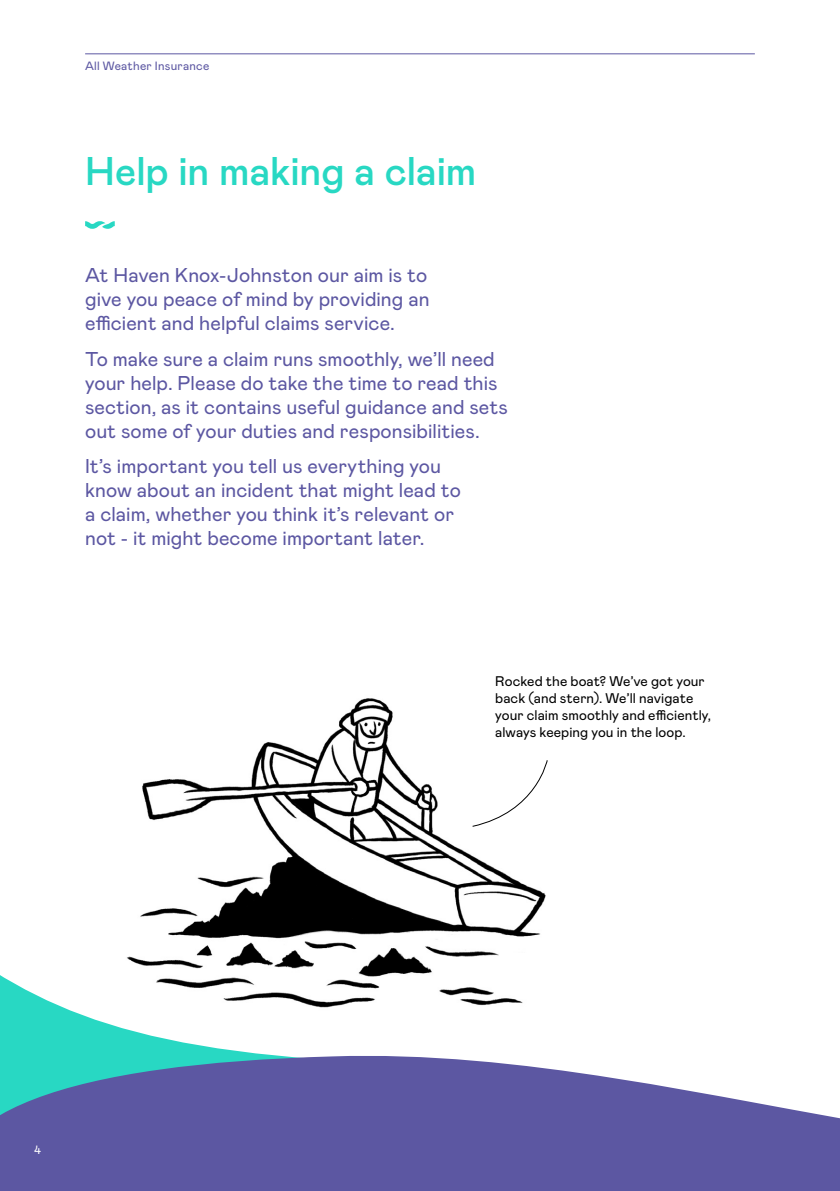
<style>
.page{position:relative;width:840px;height:1191px;background:#fff}
.page>*{position:absolute;margin:0;border:0;box-sizing:border-box;transform-origin:0 0}
.t1{font:500 40px "Mabry Pro";letter-spacing:-.005em;color:#28d8c3}
.t2{font:20px/24px "Mabry Pro";letter-spacing:.005em;color:#5c57a2}
.t3{font:14px/16.8px "Mabry Pro";letter-spacing:.005em;color:#000}
.t4{font:12px "Mabry Pro";letter-spacing:.02em;color:#5c57a2}
.t5{font:12px "Mabry Pro";color:#fff}
</style>
<div class="page">
<hr style="left:85px;top:53px;width:669px;height:1px;background:#5c57a2">
<svg style="left:142px;top:698px;width:289px;height:88px"></svg>
<svg style="left:0;top:786px;width:839px;height:405px"></svg>
<svg style="left:85px;top:221px;width:30px;height:8px"></svg>
<svg style="left:471px;top:760px;width:77px;height:67px"></svg>
<p class="t4" style="left:85px;top:57px;width:126px">All Weather Insurance</p>
<h1 class="t1" style="left:85px;top:142px;width:392px">Help in making a claim</h1>
<p class="t2" style="left:85px;top:262px;width:346px;text-align:justify">At Haven Knox-Johnston our aim is to give you peace of mind by providing an efficient and helpful claims service.</p>
<p class="t2" style="left:85px;top:346px;width:424px">To make sure a claim runs smoothly, we’ll need your help. Please do take the time to read this section, as it contains useful guidance and sets out some of your duties and responsibilities.</p>
<p class="t2" style="left:85px;top:453px;width:377px">It’s important you tell us everything you know about an incident that might lead to a claim, whether you think it’s relevant or not - it might become important later.</p>
<p class="t3" style="left:495px;top:672px;width:217px">Rocked the boat? We’ve got your back (and stern). We’ll navigate your claim smoothly and efficiently, always keeping you in the loop.</p>
<p class="t5" style="left:34px;top:1140px;width:8px">4</p>
</div>
